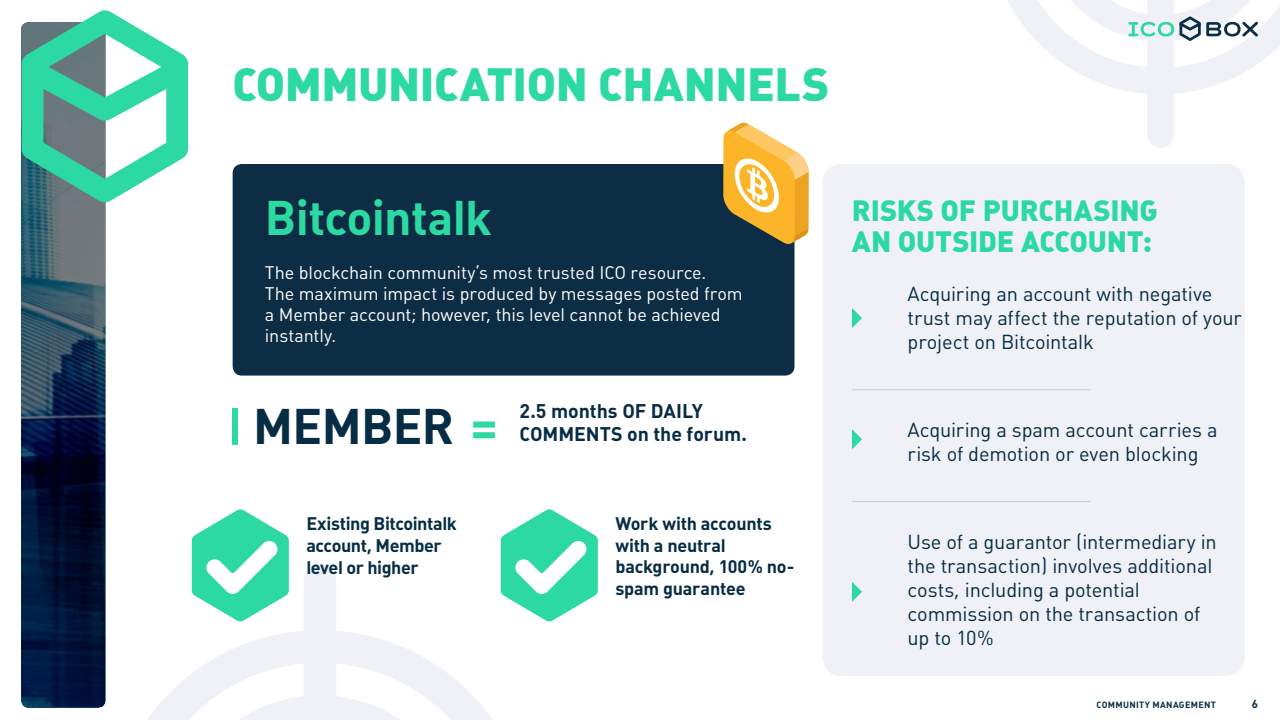
<style>
.page{position:relative;width:1280px;height:720px;background:#fff}
.page>*{position:absolute;margin:0;border:0;box-sizing:border-box;transform-origin:0 0}
.t1{font:700 49.4px "Plumb";letter-spacing:-.015em;color:#072d45}
.t2{font:700 48px "Plumb";letter-spacing:-.015em;color:#2cd9a2}
.t3{font:900 46px "Plumb";letter-spacing:-.01em;color:#2cd9a2}
.t4{font:900 29px/31px "Plumb";letter-spacing:-.005em;color:#2cd9a2}
.t5{font:20px/24px "Plumb";letter-spacing:-.01em;color:#072d45}
.t6{font:700 19.6px "Plumb";letter-spacing:-.005em;color:#072d45}
.t7{font:18px/21px "Plumb";letter-spacing:-.005em;color:#fff}
.t8{font:700 18px/21.6px "Plumb";letter-spacing:-.015em;color:#072d45}
.t9{font:700 11.5px "Plumb";color:#0d2d44}
.t10{font:700 9px "Plumb";letter-spacing:.035em;color:#0d2d44}
.s1{color:#2cd9a2}
</style>
<div class="page">
<div style="left:233px;top:164px;width:562px;height:212px;background:#0d2d44;border-radius:9px"></div>
<svg style="left:100px;top:564px;width:401px;height:156px"></svg>
<svg style="left:1008px;top:0;width:272px;height:148px"></svg>
<div style="left:232px;top:408px;width:6px;height:37px;background:#2cd9a2"></div>
<div style="left:823px;top:164px;width:422px;height:512px;background:#eff1f7;border-radius:19px"></div>
<svg style="left:852px;top:308px;width:10px;height:20px"></svg>
<svg style="left:852px;top:582px;width:10px;height:20px"></svg>
<svg style="left:852px;top:429px;width:10px;height:20px"></svg>
<hr style="left:852px;top:389px;width:239px;height:1px;background:#0d2d44">
<hr style="left:852px;top:501px;width:239px;height:1px;background:#0d2d44">
<svg style="left:192px;top:509px;width:97px;height:113px"></svg>
<svg style="left:501px;top:509px;width:97px;height:113px"></svg>
<svg style="left:723px;top:122px;width:86px;height:122px"></svg>
<svg style="left:1128px;top:16px;width:130px;height:25px"></svg>
<img style="left:21px;top:26px;width:84px;height:681px">
<svg style="left:22px;top:10px;width:166px;height:193px"></svg>
<h3 class="t3" style="left:232px;top:58px;width:598px">COMMUNICATION CHANNELS</h3>
<h2 class="t2" style="left:265px;top:190px;width:229px">Bitcointalk</h2>
<p class="t7" style="left:265px;top:262px;width:479px">The blockchain community’s most trusted ICO resource.<br>The maximum impact is produced by messages posted from a Member account; however, this level cannot be achieved instantly.</p>
<h1 class="t1" style="left:253px;top:398px;width:246px">MEMBER <span class="s1">=</span></h1>
<p class="t6" style="left:520px;top:400px;width:185px">2.5 months OF DAILY</p>
<p class="t6" style="left:520px;top:423px;width:229px">COMMENTS on the forum.</p>
<p class="t8" style="left:306px;top:513px;width:152px">Existing Bitcointalk account, Member level or higher</p>
<p class="t8" style="left:615px;top:513px;width:180px">Work with accounts with a neutral background, 100% no&shy;spam guarantee</p>
<h3 class="t4" style="left:852px;top:194px;width:307px">RISKS OF PURCHASING<br>AN OUTSIDE ACCOUNT:</h3>
<p class="t5" style="left:908px;top:282px;width:336px">Acquiring an account with negative trust may affect the reputation of your project on Bitcointalk</p>
<p class="t5" style="left:908px;top:418px;width:312px">Acquiring a spam account carries a risk of demotion or even blocking</p>
<p class="t5" style="left:908px;top:530px;width:311px">Use of a guarantor (intermediary in the transaction) involves additional costs, including a potential commission on the transaction of up to 10%</p>
<p class="t10" style="left:1097px;top:700px;width:121px">COMMUNITY MANAGEMENT</p>
<p class="t9" style="left:1252px;top:697px;width:8px">6</p>
</div>
